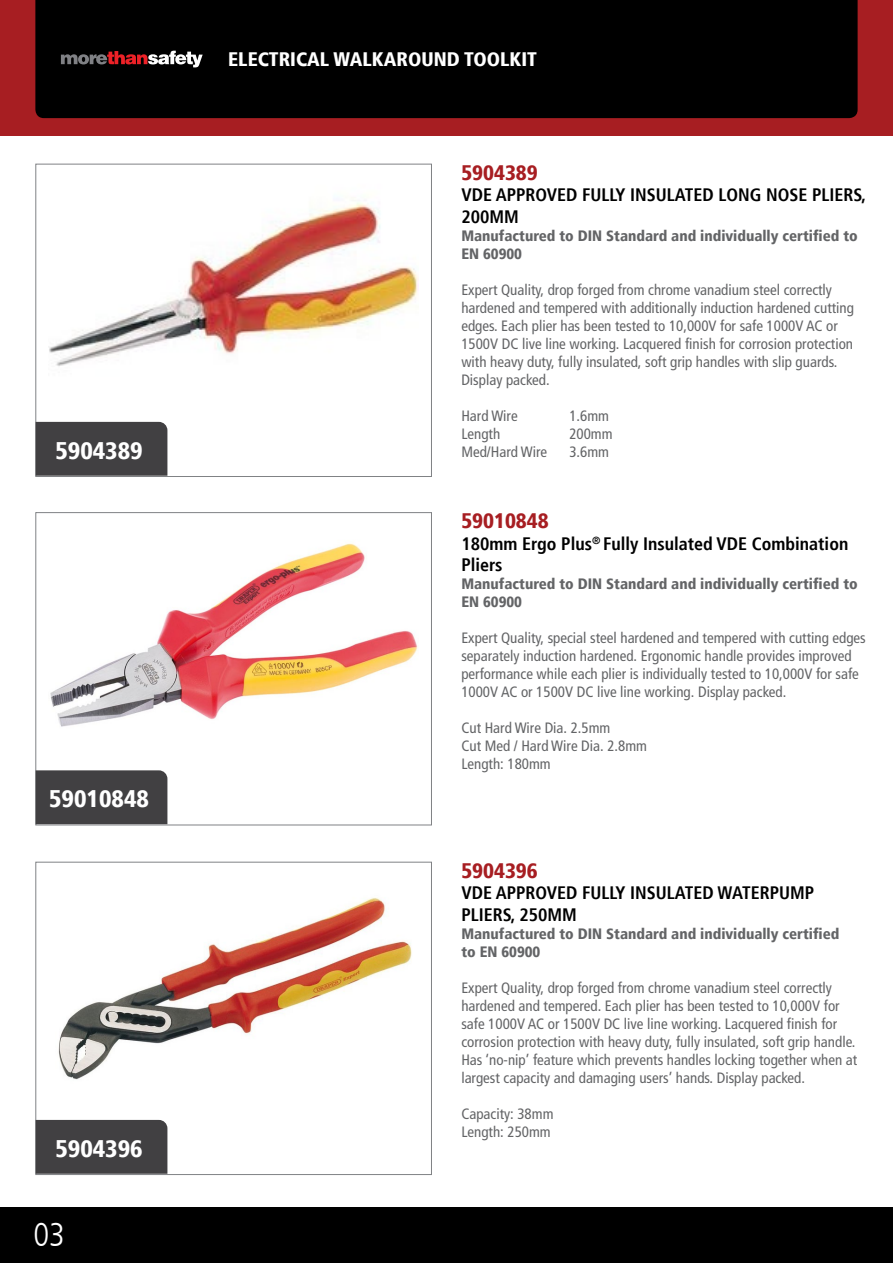
<style>
.page{position:relative;width:893px;height:1263px;background:#fff}
.page>*{position:absolute;margin:0;border:0;box-sizing:border-box;transform-origin:0 0}
.t1{font:300 condensed 33px "Frutiger LT";color:#fff}
.t2{font:900 condensed 24px "Frutiger";color:#fff}
.t3{font:900 condensed 21px "Frutiger";color:#a71e22}
.t4{font:900 condensed 19.5px "Frutiger";color:#fff}
.t5{font:700 condensed 18px/21.6px "Frutiger";color:#000}
.t6{font:condensed 15px/18px "Frutiger LT";color:#636466}
.t7{font:900 condensed 15px/18px "Frutiger LT";color:#636466}
</style>
<div class="page">
<div style="left:0;top:0;width:893px;height:136px;background:#a71e22"></div>
<div style="left:0;top:1208px;width:893px;height:55px;background:#000"></div>
<div style="left:35px;top:0;width:823px;height:118px;background:#000"></div>
<svg style="left:61px;top:51px;width:142px;height:16px;background:#614546"></svg>
<img style="left:50px;top:543px;width:368px;height:278px">
<div style="left:36px;top:512px;width:396px;height:313px;border:1px solid #808285"></div>
<div style="left:36px;top:770px;width:131px;height:54px;background:#414042"></div>
<img style="left:49px;top:200px;width:369px;height:272px">
<div style="left:36px;top:164px;width:396px;height:313px;border:1px solid #808285"></div>
<div style="left:36px;top:422px;width:131px;height:54px;background:#414042"></div>
<img style="left:49px;top:897px;width:363px;height:273px">
<div style="left:36px;top:862px;width:396px;height:313px;border:1px solid #808285"></div>
<div style="left:36px;top:1120px;width:131px;height:54px;background:#414042"></div>
<h2 class="t2" style="left:55px;top:436px;width:89px">5904389</h2>
<h2 class="t2" style="left:49px;top:784px;width:101px">59010848</h2>
<h2 class="t2" style="left:55px;top:1134px;width:89px">5904396</h2>
<h1 class="t1" style="left:33px;top:1216px;width:33px">03</h1>
<h3 class="t4" style="left:228px;top:48px;width:310px">ELECTRICAL WALKAROUND TOOLKIT</h3>
<h3 class="t3" style="left:461px;top:160px;width:78px">5904389</h3>
<p class="t5" style="left:461px;top:184px;width:406px">VDE APPROVED FULLY INSULATED LONG NOSE PLIERS,<br>200MM</p>
<p class="t7" style="left:461px;top:227px;width:398px">Manufactured to DIN Standard and individually certified to<br>EN 60900</p>
<p class="t6" style="left:461px;top:281px;width:394px">Expert Quality, drop forged from chrome vanadium steel correctly hardened and tempered with additionally induction hardened cutting edges. Each plier has been tested to 10,000V for safe 1000V AC or 1500V DC live line working. Lacquered finish for corrosion protection with heavy duty, fully insulated, soft grip handles with slip guards.<br>Display packed.</p>
<p class="t6" style="left:461px;top:407px;width:58px">Hard Wire</p>
<p class="t6" style="left:569px;top:407px;width:41px">1.6mm</p>
<p class="t6" style="left:461px;top:425px;width:40px">Length</p>
<p class="t6" style="left:569px;top:425px;width:45px">200mm</p>
<p class="t6" style="left:461px;top:443px;width:87px">Med/Hard Wire</p>
<p class="t6" style="left:569px;top:443px;width:41px">3.6mm</p>
<h3 class="t3" style="left:461px;top:508px;width:89px">59010848</h3>
<p class="t5" style="left:461px;top:533px;width:388px">180mm Ergo Plus<sup>®</sup> Fully Insulated VDE Combination<br>Pliers</p>
<p class="t7" style="left:461px;top:575px;width:398px">Manufactured to DIN Standard and individually certified to<br>EN 60900</p>
<p class="t6" style="left:461px;top:629px;width:406px">Expert Quality, special steel hardened and tempered with cutting edges separately induction hardened. Ergonomic handle provides improved performance while each plier is individually tested to 10,000V for safe 1000V AC or 1500V DC live line working. Display packed.</p>
<p class="t6" style="left:461px;top:719px;width:187px">Cut Hard Wire Dia. 2.5mm<br>Cut Med / Hard Wire Dia. 2.8mm<br>Length: 180mm</p>
<h3 class="t3" style="left:461px;top:858px;width:78px">5904396</h3>
<p class="t5" style="left:461px;top:882px;width:354px">VDE APPROVED FULLY INSULATED WATERPUMP<br>PLIERS, 250MM</p>
<p class="t7" style="left:461px;top:925px;width:380px">Manufactured to DIN Standard and individually certified to EN 60900</p>
<p class="t6" style="left:461px;top:979px;width:397px">Expert Quality, drop forged from chrome vanadium steel correctly hardened and tempered. Each plier has been tested to 10,000V for safe 1000V AC or 1500V DC live line working. Lacquered finish for corrosion protection with heavy duty, fully insulated, soft grip handle.<br>Has ‘no-nip’ feature which prevents handles locking together when at largest capacity and damaging users’ hands. Display packed.</p>
<p class="t6" style="left:461px;top:1105px;width:94px">Capacity: 38mm<br>Length: 250mm</p>
</div>
